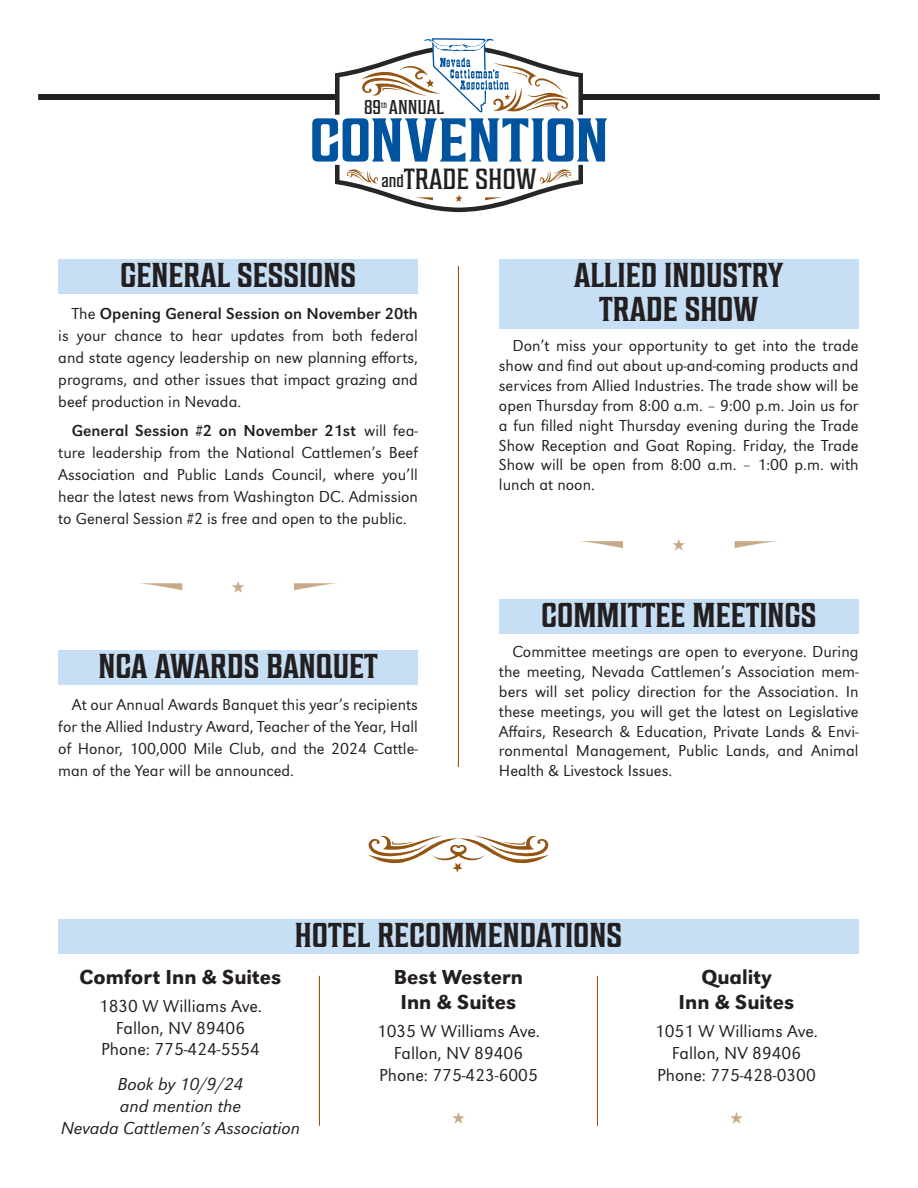
<style>
.page{position:relative;width:918px;height:1188px;background:#fff}
.page>*{position:absolute;margin:0;border:0;box-sizing:border-box;transform-origin:0 0}
.t1{font:61.65px "Sheepman";color:#00539f;scale:1.1 1}
.t2{font:34.5px/34.5px "Sheepman";color:#231f20;text-align:center}
.t3{font:300 29.1px "Sheepman";color:#231f20}
.t4{font:500 21px/25.2px "URW Grotesk";color:#231f20;text-align:center}
.t5{font:300 19.95px "Sheepman";color:#231f20}
.t6{font:300 18px/21.6px "URW Grotesk Pro";color:#231f20;text-align:center}
.t7{font:italic 300 18px/21.6px "URW Grotesk";color:#231f20;text-align:center}
.t8{font:300 16.5px/19.8px "URW Grotesk Pro";color:#231f20;text-align:justify}
.t9{font:300 8.55px "Sheepman";color:#231f20}
.s1{font-size:18px}
.s2{font-weight:400}
</style>
<div class="page">
<div style="left:38px;top:94px;width:842px;height:6px;background:#231f20"></div>
<svg style="left:335px;top:38px;width:248px;height:174px"></svg>
<div style="left:58px;top:259px;width:360px;height:35px;background:#c7dff4"></div>
<div style="left:58px;top:651px;width:360px;height:34px;background:#c7dff4"></div>
<svg style="left:140px;top:583px;width:42px;height:7px"></svg>
<svg style="left:294px;top:583px;width:43px;height:7px"></svg>
<svg style="left:232px;top:581px;width:12px;height:12px"></svg>
<div style="left:499px;top:259px;width:360px;height:69px;background:#c7dff4"></div>
<div style="left:499px;top:600px;width:360px;height:34px;background:#c7dff4"></div>
<svg style="left:580px;top:541px;width:43px;height:7px"></svg>
<svg style="left:735px;top:541px;width:42px;height:7px"></svg>
<svg style="left:672px;top:539px;width:13px;height:12px"></svg>
<hr style="left:458px;top:266px;width:1px;height:501px;background:#945412">
<svg style="left:452px;top:1112px;width:13px;height:12px"></svg>
<svg style="left:730px;top:1112px;width:13px;height:12px"></svg>
<hr style="left:319px;top:976px;width:1px;height:150px;background:#945412">
<hr style="left:597px;top:976px;width:1px;height:150px;background:#945412">
<div style="left:58px;top:919px;width:801px;height:35px;background:#c7dff4"></div>
<svg style="left:368px;top:835px;width:181px;height:38px"></svg>
<p class="t5" style="left:364px;top:97px;width:81px">89 ANNUAL</p>
<p class="t9" style="left:381px;top:100px;width:7px">th</p>
<h1 class="t1" style="left:309px;top:108px;width:274px">CONVENTION</h1>
<h3 class="t3" style="left:382px;top:164px;width:156px"><span class="s1">and</span>TRADE SHOW</h3>
<h2 class="t2" style="left:120px;top:257px;width:237px">GENERAL SESSIONS</h2>
<p class="t8" style="left:58px;top:303px;width:361px;line-height:22px;text-indent:13px">The <span class="s2">Opening General Session on November 20th </span>is your chance to hear updates from both federal and state agency leadership on new planning efforts, programs, and other issues that impact grazing and beef production in Nevada.</p>
<p class="t8" style="left:58px;top:419px;width:361px;line-height:22px;text-indent:13px"><span class="s2">General Session #2 on November 21st</span> will fea&shy;ture leadership from the National Cattlemen’s Beef Association and Public Lands Council, where you’ll hear the latest news from Washington DC. Admission to General Session #2 is free and open to the public.</p>
<h2 class="t2" style="left:98px;top:649px;width:281px">NCA AWARDS BANQUET</h2>
<p class="t8" style="left:58px;top:694px;width:361px;line-height:22px;text-indent:13px">At our Annual Awards Banquet this year’s recipients for the Allied Industry Award, Teacher of the Year, Hall of Honor, 100,000 Mile Club, and the 2024 Cattle&shy;man of the Year will be announced.</p>
<h2 class="t2" style="left:574px;top:257px;width:211px">ALLIED INDUSTRY<br>TRADE SHOW</h2>
<p class="t8" style="left:499px;top:336px;width:361px;text-indent:13px">Don’t miss your opportunity to get into the trade show and find out about up-and-coming products and services from Allied Industries. The trade show will be open Thursday from 8:00 a.m. – 9:00 p.m. Join us for a fun filled night Thursday evening during the Trade Show Reception and Goat Roping. Friday, the Trade Show will be open from 8:00 a.m. – 1:00 p.m. with lunch at noon.</p>
<h2 class="t2" style="left:541px;top:598px;width:277px">COMMITTEE MEETINGS</h2>
<p class="t8" style="left:499px;top:642px;width:361px;text-indent:13px">Committee meetings are open to everyone. During the meeting, Nevada Cattlemen’s Association mem&shy;bers will set policy direction for the Association. In these meetings, you will get the latest on Legislative Affairs, Research &amp; Education, Private Lands &amp; Envi&shy;ronmental Management, Public Lands, and Animal Health &amp; Livestock Issues.</p>
<h2 class="t2" style="left:295px;top:918px;width:329px">HOTEL RECOMMENDATIONS</h2>
<p class="t4" style="left:80px;top:964px;width:203px">Comfort Inn &amp; Suites</p>
<p class="t6" style="left:99px;top:996px;width:165px">1830 W Williams Ave.<br>Fallon, NV 89406<br>Phone: 775-424-5554</p>
<p class="t7" style="left:61px;top:1074px;width:241px">Book by 10/9/24<br>and mention the<br>Nevada Cattlemen’s Association</p>
<p class="t4" style="left:394px;top:964px;width:131px">Best Western<br>Inn &amp; Suites</p>
<p class="t6" style="left:377px;top:1021px;width:165px">1035 W Williams Ave.<br>Fallon, NV 89406<br>Phone: 775-423-6005</p>
<p class="t4" style="left:679px;top:964px;width:117px">Quality<br>Inn &amp; Suites</p>
<p class="t6" style="left:655px;top:1021px;width:165px">1051 W Williams Ave.<br>Fallon, NV 89406<br>Phone: 775-428-0300</p>
</div>
